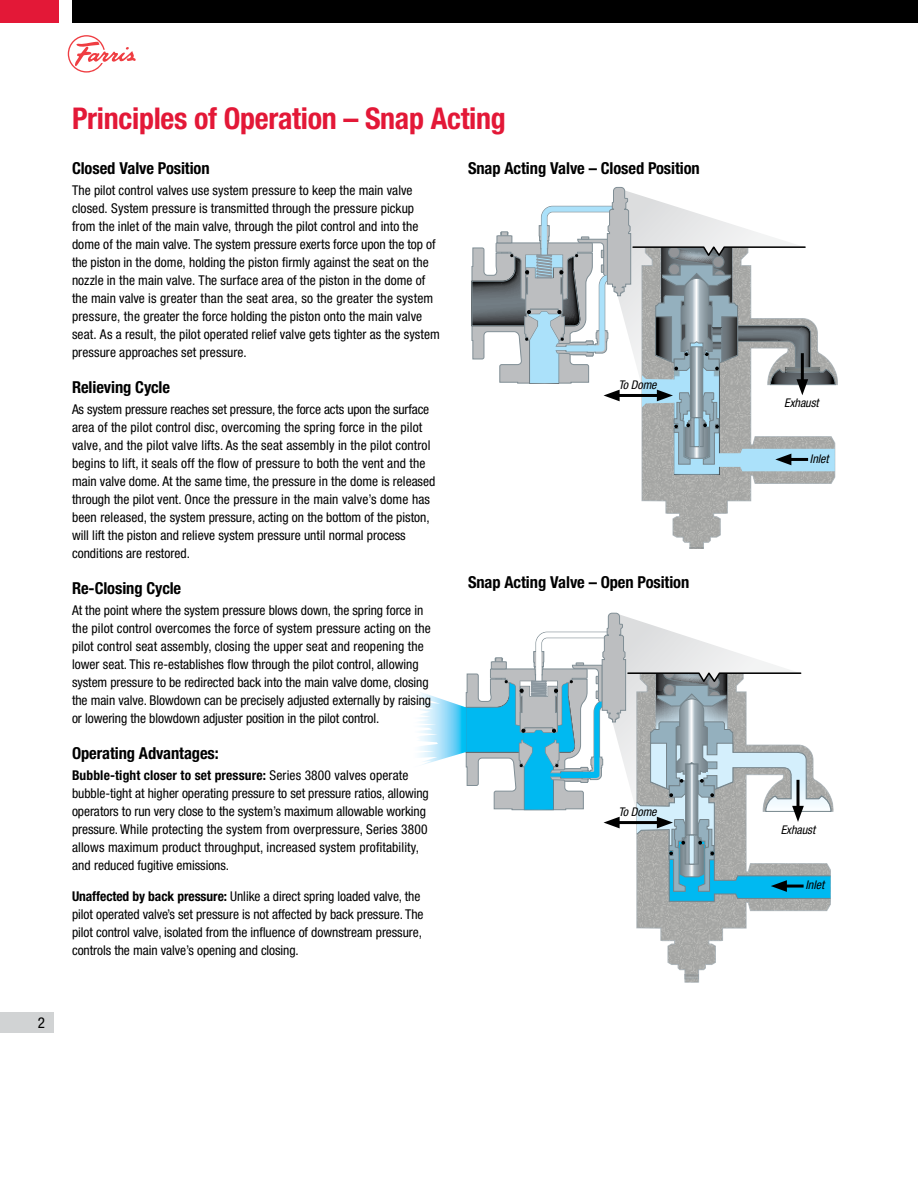
<style>
.page{position:relative;width:918px;height:1188px;background:#fff}
.page>*{position:absolute;margin:0;border:0;box-sizing:border-box;transform-origin:0 0}
.t1{font:700 condensed 30px "Helvetica Neue LT Std";letter-spacing:-.01em;color:#e31837}
.t2{font:700 condensed 16.5px "Helvetica Neue LT Std";letter-spacing:-.005em;color:#000}
.t3{font:condensed 15px "Helvetica Neue LT Std";color:#000}
.t4{font:condensed 13.5px/18px "Helvetica Neue LT Std";color:#000}
.t5{font:italic condensed 12px "Helvetica Neue LT Std";letter-spacing:-.005em;color:#000}
.s1{font-weight:700}
</style>
<div class="page">
<svg style="left:637px;top:797px;width:197px;height:186px"></svg>
<div style="left:685px;top:975px;width:14px;height:4px;border:1px solid #75848b"></div>
<svg style="left:642px;top:370px;width:196px;height:179px"></svg>
<svg style="left:690px;top:547px;width:14px;height:2px"></svg>
<div style="left:72px;top:0;width:846px;height:22px;background:#000"></div>
<div style="left:0;top:0;width:58px;height:22px;background:#e31837"></div>
<div style="left:0;top:1012px;width:54px;height:22px;background:#d1d3d4"></div>
<svg style="left:68px;top:35px;width:68px;height:38px"></svg>
<svg style="left:472px;top:187px;width:363px;height:287px"></svg>
<svg style="left:419px;top:613px;width:412px;height:289px"></svg>
<p class="t3" style="left:38px;top:1014px;width:9px">2</p>
<h1 class="t1" style="left:72px;top:101px;width:435px">Principles of Operation – Snap Acting</h1>
<p class="t2" style="left:72px;top:158px;width:139px">Closed Valve Position</p>
<p class="t4" style="left:72px;top:181px;width:369px">The pilot control valves use system pressure to keep the main valve closed. System pressure is transmitted through the pressure pickup from the inlet of the main valve, through the pilot control and into the dome of the main valve. The system pressure exerts force upon the top of the piston in the dome, holding the piston firmly against the seat on the nozzle in the main valve. The surface area of the piston in the dome of the main valve is greater than the seat area, so the greater the system pressure, the greater the force holding the piston onto the main valve seat. As a result, the pilot operated relief valve gets tighter as the system pressure approaches set pressure.</p>
<p class="t2" style="left:72px;top:377px;width:100px">Relieving Cycle</p>
<p class="t4" style="left:72px;top:400px;width:365px">As system pressure reaches set pressure, the force acts upon the surface area of the pilot control disc, overcoming the spring force in the pilot valve, and the pilot valve lifts. As the seat assembly in the pilot control begins to lift, it seals off the flow of pressure to both the vent and the main valve dome. At the same time, the pressure in the dome is released through the pilot vent. Once the pressure in the main valve’s dome has been released, the system pressure, acting on the bottom of the piston, will lift the piston and relieve system pressure until normal process conditions are restored.</p>
<p class="t2" style="left:72px;top:578px;width:111px">Re-Closing Cycle</p>
<p class="t4" style="left:72px;top:601px;width:361px">At the point where the system pressure blows down, the spring force in the pilot control overcomes the force of system pressure acting on the pilot control seat assembly, closing the upper seat and reopening the lower seat. This re-establishes flow through the pilot control, allowing system pressure to be redirected back into the main valve dome, closing the main valve. Blowdown can be precisely adjusted externally by raising or lowering the blowdown adjuster position in the pilot control.</p>
<p class="t2" style="left:72px;top:743px;width:148px">Operating Advantages:</p>
<p class="t4" style="left:72px;top:766px;width:358px"><span class="s1">Bubble-tight closer to set pressure:</span> Series 3800 valves operate bubble-tight at higher operating pressure to set pressure ratios, allowing operators to run very close to the system’s maximum allowable working pressure. While protecting the system from overpressure, Series 3800 allows maximum product throughput, increased system profitability, and reduced fugitive emissions.</p>
<p class="t4" style="left:72px;top:887px;width:353px"><span class="s1">Unaffected by back pressure:</span> Unlike a direct spring loaded valve, the pilot operated valve’s set pressure is not affected by back pressure. The pilot control valve, isolated from the influence of downstream pressure, controls the main valve’s opening and closing.</p>
<p class="t2" style="left:468px;top:158px;width:233px">Snap Acting Valve – Closed Position</p>
<p class="t5" style="left:618px;top:378px;width:40px">To Dome</p>
<p class="t2" style="left:468px;top:572px;width:223px">Snap Acting Valve – Open Position</p>
<p class="t5" style="left:618px;top:805px;width:40px">To Dome</p>
<p class="t5" style="left:784px;top:396px;width:36px">Exhaust</p>
<p class="t5" style="left:810px;top:451px;width:20px">Inlet</p>
<p class="t5" style="left:781px;top:822px;width:36px">Exhaust</p>
<p class="t5" style="left:805px;top:878px;width:20px">Inlet</p>
</div>
